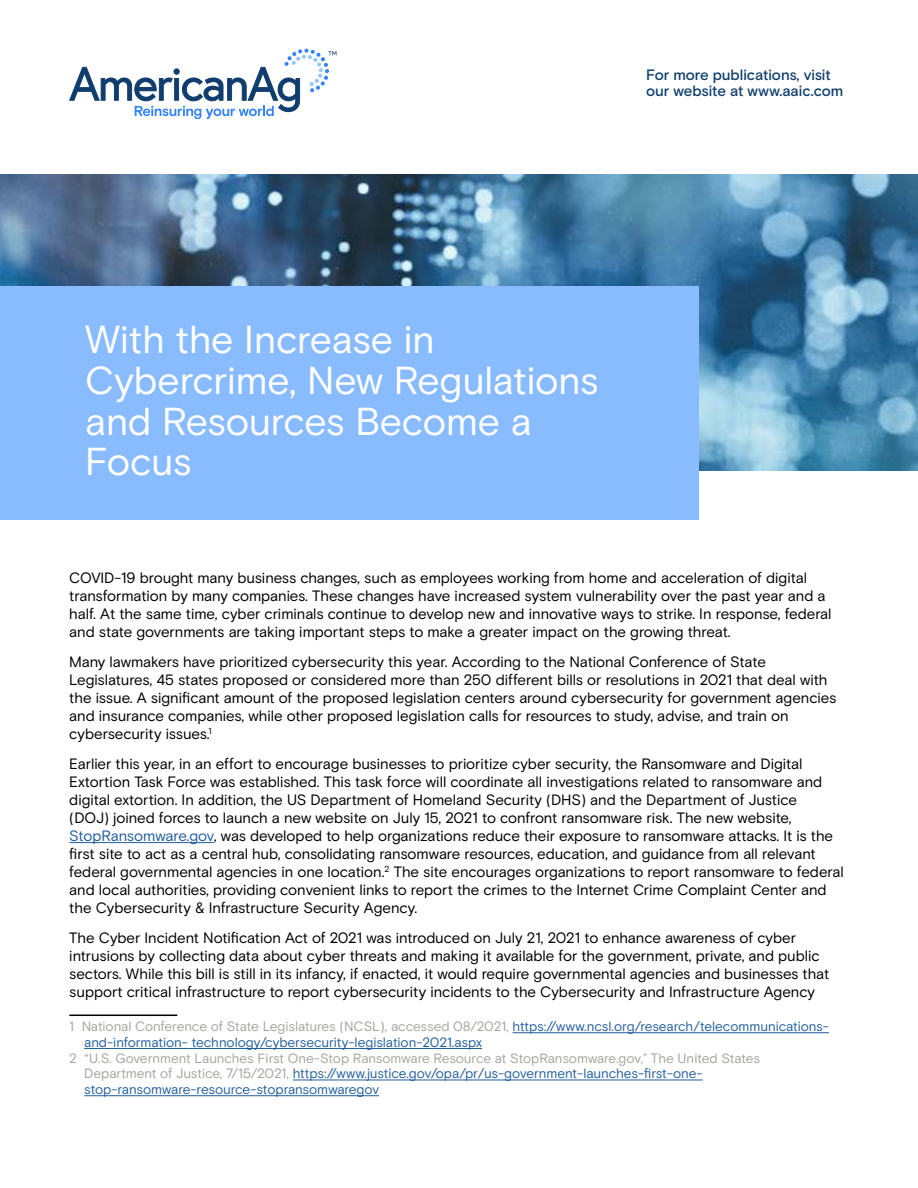
<style>
.page{position:relative;width:918px;height:1188px;background:#fff}
.page>*{position:absolute;margin:0;border:0;box-sizing:border-box;transform-origin:0 0}
.t1{font:39px/40.8px "Basis Grotesque";letter-spacing:-.005em;color:#fff}
.t2{font:15px/18px "Basis Grotesque";letter-spacing:-.005em;color:#000}
.t3{font:500 15px/15.8px "Basis Grotesque";color:#0f3e6d}
.t4{font:13.5px/15.8px "Basis Grotesque Pro";letter-spacing:-.01em;color:#a6a39f}
.t5{font:13.5px/15.8px "Basis Grotesque Pro";letter-spacing:-.01em;color:#215e9e}
.s1{color:#215e9e}
.s2{color:#a6a39f}
</style>
<div class="page">
<img style="left:0;top:174px;width:918px;height:297px">
<div style="left:0;top:287px;width:699px;height:233px;background:#8bf"></div>
<svg style="left:69px;top:49px;width:267px;height:70px"></svg>
<hr style="left:69px;top:842px;width:145px;height:1px;background:#215e9e">
<hr style="left:69px;top:1015px;width:108px;height:1px;background:#000">
<hr style="left:513px;top:1032px;width:316px;height:1px;background:#215e9e">
<hr style="left:84px;top:1048px;width:398px;height:1px;background:#215e9e">
<hr style="left:293px;top:1080px;width:410px;height:1px;background:#215e9e">
<hr style="left:84px;top:1095px;width:295px;height:1px;background:#215e9e">
<p class="t3" style="left:646px;top:68px;width:199px">For more publications, visit our website at www.aaic.com</p>
<h1 class="t1" style="left:85px;top:320px;width:515px">With the Increase in<br>Cybercrime, New Regulations and Resources Become a<br>Focus</h1>
<p class="t2" style="left:69px;top:569px;width:764px">COVID-19 brought many business changes, such as employees working from home and acceleration of digital transformation by many companies. These changes have increased system vulnerability over the past year and a half. At the same time, cyber criminals continue to develop new and innovative ways to strike. In response, federal and state governments are taking important steps to make a greater impact on the growing threat.</p>
<p class="t2" style="left:69px;top:653px;width:768px">Many lawmakers have prioritized cybersecurity this year. According to the National Conference of State Legislatures, 45 states proposed or considered more than 250 different bills or resolutions in 2021 that deal with the issue. A significant amount of the proposed legislation centers around cybersecurity for government agencies and insurance companies, while other proposed legislation calls for resources to study, advise, and train on cybersecurity issues.<sup>1</sup></p>
<p class="t2" style="left:69px;top:755px;width:776px">Earlier this year, in an effort to encourage businesses to prioritize cyber security, the Ransomware and Digital Extortion Task Force was established. This task force will coordinate all investigations related to ransomware and digital extortion. In addition, the US Department of Homeland Security (DHS) and the Department of Justice<br>(DOJ) joined forces to launch a new website on July 15, 2021 to confront ransomware risk. The new website, <span class="s1">StopRansomware.gov</span>, was developed to help organizations reduce their exposure to ransomware attacks. It is the first site to act as a central hub, consolidating ransomware resources, education, and guidance from all relevant federal governmental agencies in one location.<sup>2</sup> The site encourages organizations to report ransomware to federal and local authorities, providing convenient links to report the crimes to the Internet Crime Complaint Center and the Cybersecurity &amp; Infrastructure Security Agency.</p>
<p class="t2" style="left:69px;top:929px;width:761px">The Cyber Incident Notification Act of 2021 was introduced on July 21, 2021 to enhance awareness of cyber intrusions by collecting data about cyber threats and making it available for the government, private, and public sectors. While this bill is still in its infancy, if enacted, it would require governmental agencies and businesses that support critical infrastructure to report cybersecurity incidents to the Cybersecurity and Infrastructure Agency</p>
<p class="t5" style="left:84px;top:1019px;width:746px;text-indent:-15px"><span class="s2">1 National Conference of State Legislatures (NCSL), accessed 08/2021,</span> https://www.ncsl.org/research/telecommunications&shy;and-information- technology/cybersecurity-legislation-2021.aspx</p>
<p class="t4" style="left:84px;top:1050px;width:677px;text-indent:-15px">2 “U.S. Government Launches First One-Stop Ransomware Resource at StopRansomware.gov,” The United States<br>Department of Justice, 7/15/2021, <span class="s1">https://www.justice.gov/opa/pr/us-government-launches-first-one&shy;stop-ransomware-resource-stopransomwaregov</span></p>
</div>
